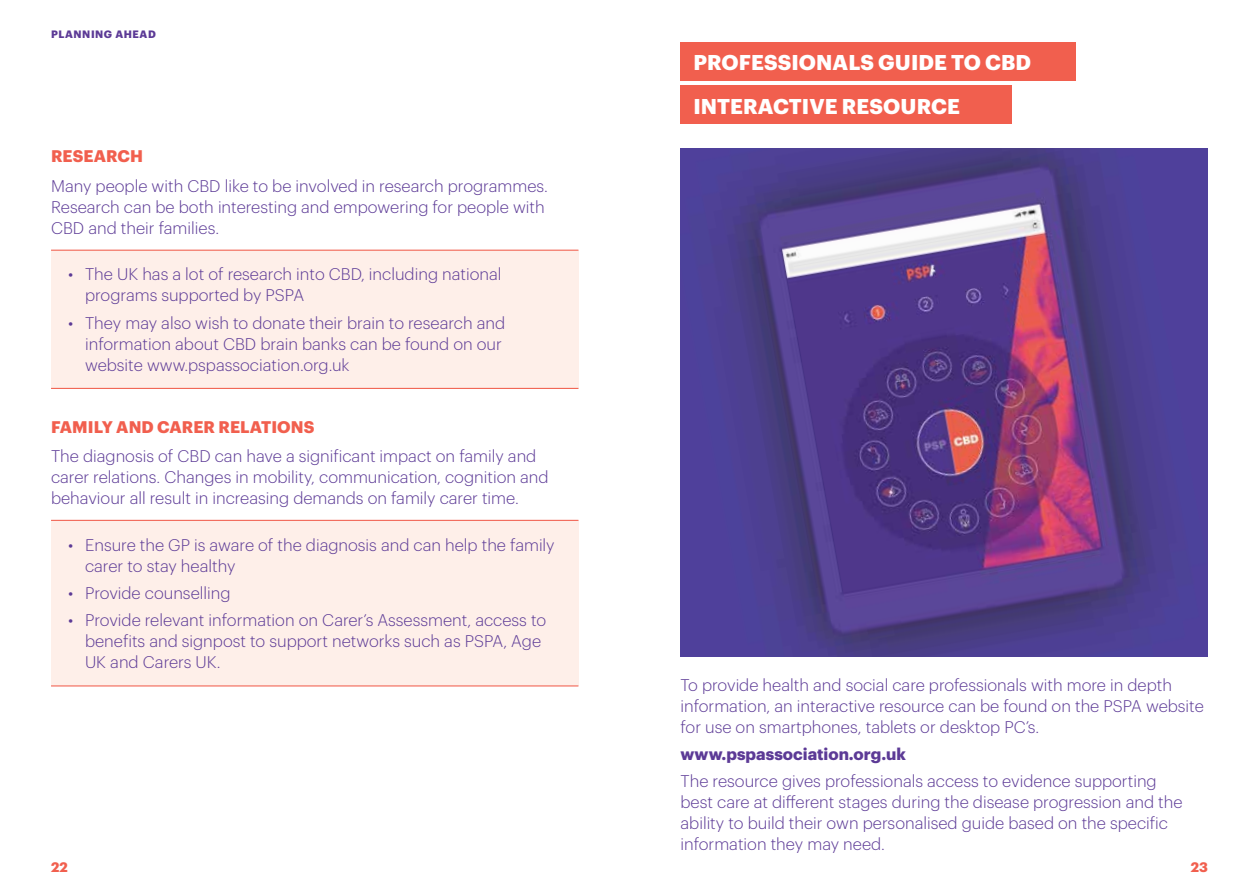
<style>
.page{position:relative;width:1259px;height:893px;background:#fff}
.page>*{position:absolute;margin:0;border:0;box-sizing:border-box;transform-origin:0 0}
.t1{font:700 21px/43.2px "Graphik";letter-spacing:.005em;color:#fff}
.t2{font:300 16.5px/21px "Graphik";color:#5c3a96}
.t3{font:700 16.5px "Graphik";letter-spacing:.005em;color:#f15f4e}
.t4{font:700 16.5px "Graphik";color:#5c3a96}
.t5{font:700 13.5px "Graphik";color:#f15f4e}
.t6{font:700 10.5px "Graphik";letter-spacing:.055em;color:#5c3a96}
</style>
<div class="page">
<div style="left:680px;top:43px;width:396px;height:38px;background:#f15f4e"></div>
<div style="left:680px;top:86px;width:332px;height:38px;background:#f15f4e"></div>
<div style="left:51px;top:250px;width:527px;height:138px;background:#feefe9"></div>
<div style="left:51px;top:520px;width:527px;height:166px;background:#feefe9"></div>
<hr style="left:51px;top:250px;width:527px;height:1px;background:#f15f4e">
<hr style="left:51px;top:388px;width:527px;height:1px;background:#f15f4e">
<hr style="left:51px;top:520px;width:527px;height:1px;background:#f15f4e">
<hr style="left:51px;top:685px;width:527px;height:1px;background:#f15f4e">
<img style="left:680px;top:149px;width:528px;height:508px">
<p class="t6" style="left:51px;top:26px;width:106px">PLANNING AHEAD</p>
<p class="t3" style="left:51px;top:144px;width:94px">RESEARCH</p>
<p class="t2" style="left:51px;top:174px;width:498px">Many people with CBD like to be involved in research programmes.<br>Research can be both interesting and empowering for people with<br>CBD and their families.</p>
<p class="t2" style="left:85px;top:263px;width:418px;text-indent:-17px">• The UK has a lot of research into CBD, including national programs supported by PSPA</p>
<p class="t2" style="left:85px;top:311px;width:422px;text-indent:-17px">• They may also wish to donate their brain to research and information about CBD brain banks can be found on our website www.pspassociation.org.uk</p>
<p class="t3" style="left:51px;top:414px;width:265px">FAMILY AND CARER RELATIONS</p>
<p class="t2" style="left:51px;top:444px;width:499px">The diagnosis of CBD can have a significant impact on family and carer relations. Changes in mobility, communication, cognition and behaviour all result in increasing demands on family carer time.</p>
<p class="t2" style="left:85px;top:533px;width:471px;text-indent:-17px">• Ensure the GP is aware of the diagnosis and can help the family carer to stay healthy</p>
<p class="t2" style="left:68px;top:581px;width:164px">• Provide counselling</p>
<p class="t2" style="left:85px;top:609px;width:463px;text-indent:-17px">• Provide relevant information on Carer’s Assessment, access to benefits and signpost to support networks such as PSPA, Age<br>UK and Carers UK.</p>
<p class="t1" style="left:693px;top:39px;width:339px">PROFESSIONALS GUIDE TO CBD<br>INTERACTIVE RESOURCE</p>
<p class="t2" style="left:680px;top:673px;width:525px">To provide health and social care professionals with more in depth information, an interactive resource can be found on the PSPA website for use on smartphones, tablets or desktop PC’s.</p>
<p class="t4" style="left:680px;top:741px;width:227px">www.pspassociation.org.uk</p>
<p class="t2" style="left:680px;top:770px;width:503px">The resource gives professionals access to evidence supporting best care at different stages during the disease progression and the ability to build their own personalised guide based on the specific information they may need.</p>
<p class="t5" style="left:51px;top:856px;width:18px">22</p>
<p class="t5" style="left:1190px;top:856px;width:19px">23</p>
</div>
